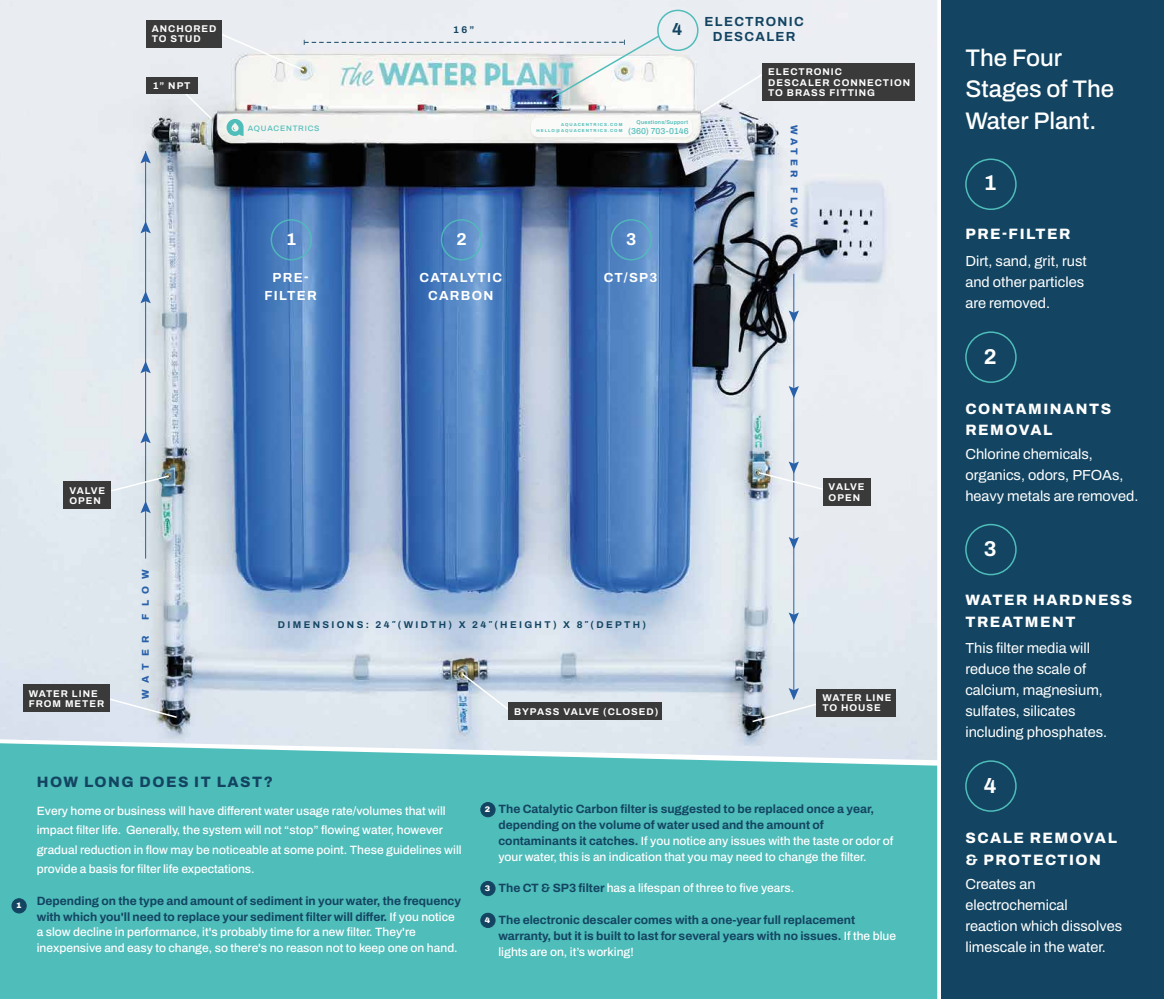
<style>
.page{position:relative;width:1164px;height:999px;background:#fff}
.page>*{position:absolute;margin:0;border:0;box-sizing:border-box;transform-origin:0 0}
.t1{font:500 24px/31.5px "Archivo";color:#fff}
.t2{font:700 21.45px "Archivo";color:#fff}
.t3{font:700 17.1px "Archivo";color:#fff}
.t4{font:700 17.1px "Archivo";color:#134562}
.t5{font:800 15px/21.3px "Archivo";letter-spacing:.1em;color:#fff}
.t6{font:800 15px "Archivo";letter-spacing:.1em;color:#134562}
.t7{font:14.55px/21px "Archivo";color:#fff}
.t8{font:700 13.2px/18.3px "Archivo";letter-spacing:.1em;color:#fff;text-align:center}
.t9{font:700 13.2px/15.3px "Archivo";letter-spacing:.1em;color:#134562;text-align:center}
.t10{font:500 12px/19.5px "Archivo";color:#fff}
.t11{font:700 12px/15.9px "Archivo";color:#134562}
.t12{font:700 9.75px/10.4px "Archivo";letter-spacing:.1em;color:#fff}
.t13{font:700 9.75px "Archivo";letter-spacing:.24em;color:#134562}
.t14{font:800 9.75px "Archivo";letter-spacing:.51em;color:#2860a9}
.t15{font:800 9.75px "Archivo";letter-spacing:.38em;color:#2860a9}
.t16{font:500 8.7px "Archivo";color:#4fbdba}
.t17{font:900 8.1px "Archivo";color:#fff}
.t18{font:500 7.95px "Archivo";letter-spacing:.1em;color:#4fbdba}
.t19{font:600 5.55px "Archivo";letter-spacing:.04em;color:#4fbdba}
.t20{font:700 4.35px/6.3px "Archivo";letter-spacing:.22em;color:#4fbdba;text-align:right}
.s1{font-weight:700;color:#134562}
.s2{font-weight:500;color:#fff}
</style>
<div class="page">
<div style="left:0;top:760px;width:937px;height:239px;background:#4fbdba"></div>
<div style="left:942px;top:0;width:222px;height:999px;background:#134562"></div>
<img style="left:0;top:0;width:937px;height:760px">
<svg style="left:227px;top:119px;width:17px;height:17px"></svg>
<img style="left:529px;top:116px;width:166px;height:24px">
<div style="left:531px;top:117px;width:161px;height:20px;background:#fafaf8;border-radius:8px"></div>
<div style="left:817px;top:689px;width:79px;height:27px;background:#3a3a3a"></div>
<svg style="left:105px;top:696px;width:73px;height:23px;background:#c0c7d1"></svg>
<div style="left:23px;top:684px;width:87px;height:28px;background:#3a3a3a"></div>
<div style="left:146px;top:20px;width:76px;height:27px;background:#3a3a3a"></div>
<svg style="left:180px;top:89px;width:33px;height:32px"></svg>
<div style="left:146px;top:77px;width:52px;height:17px;background:#3a3a3a"></div>
<svg style="left:460px;top:672px;width:51px;height:40px;background:#b9c7d5"></svg>
<div style="left:508px;top:703px;width:154px;height:17px;background:#3a3a3a"></div>
<hr style="left:145px;top:151px;width:1px;height:408px;background:#2860a9">
<svg style="left:140px;top:151px;width:11px;height:12px"></svg>
<svg style="left:140px;top:221px;width:11px;height:12px"></svg>
<svg style="left:140px;top:361px;width:11px;height:12px"></svg>
<svg style="left:140px;top:431px;width:11px;height:12px"></svg>
<svg style="left:140px;top:501px;width:11px;height:12px"></svg>
<svg style="left:140px;top:291px;width:11px;height:12px"></svg>
<hr style="left:793px;top:274px;width:1px;height:423px;background:#2860a9">
<svg style="left:751px;top:688px;width:73px;height:35px;background:#bcc5cf"></svg>
<svg style="left:789px;top:613px;width:10px;height:12px"></svg>
<svg style="left:789px;top:386px;width:10px;height:12px"></svg>
<svg style="left:789px;top:311px;width:10px;height:12px"></svg>
<svg style="left:789px;top:537px;width:10px;height:12px"></svg>
<svg style="left:757px;top:462px;width:68px;height:29px;background:#d2d8de"></svg>
<div style="left:823px;top:478px;width:47px;height:28px;background:#3a3a3a"></div>
<svg style="left:219px;top:32px;width:442px;height:68px"></svg>
<svg style="left:699px;top:71px;width:67px;height:44px;background:#e7eaef"></svg>
<div style="left:762px;top:63px;width:153px;height:38px;background:#3a3a3a"></div>
<svg style="left:103px;top:474px;width:68px;height:20px"></svg>
<div style="left:64px;top:482px;width:47px;height:27px;background:#3a3a3a"></div>
<div style="left:271px;top:219px;width:41px;height:42px;border:2px solid #4fbdba;border-radius:50%"></div>
<div style="left:441px;top:219px;width:41px;height:42px;border:2px solid #4fbdba;border-radius:50%"></div>
<div style="left:611px;top:219px;width:41px;height:42px;border:2px solid #4fbdba;border-radius:50%"></div>
<div style="left:965px;top:159px;width:52px;height:51px;border:2px solid #4fbdba;border-radius:50%"></div>
<div style="left:965px;top:331px;width:52px;height:52px;border:2px solid #4fbdba;border-radius:50%"></div>
<div style="left:965px;top:524px;width:52px;height:51px;border:2px solid #4fbdba;border-radius:50%"></div>
<div style="left:965px;top:760px;width:52px;height:52px;border:2px solid #4fbdba;border-radius:50%"></div>
<div style="left:657px;top:10px;width:42px;height:41px;border:2px solid #4fbdba;border-radius:50%"></div>
<div style="left:12px;top:899px;width:14px;height:14px;background:#134562;border-radius:50%"></div>
<div style="left:12px;top:899px;width:14px;height:14px;border:1px solid #134562;border-radius:50%"></div>
<div style="left:481px;top:803px;width:14px;height:14px;background:#134562;border-radius:50%"></div>
<div style="left:481px;top:802px;width:14px;height:15px;border:1px solid #134562;border-radius:50%"></div>
<div style="left:481px;top:881px;width:14px;height:15px;background:#134562;border-radius:50%"></div>
<div style="left:481px;top:881px;width:14px;height:15px;border:1px solid #134562;border-radius:50%"></div>
<div style="left:481px;top:913px;width:14px;height:14px;background:#134562;border-radius:50%"></div>
<div style="left:481px;top:913px;width:14px;height:15px;border:1px solid #134562;border-radius:50%"></div>
<p class="t12" style="left:152px;top:23px;width:66px">ANCHORED<br>TO STUD</p>
<p class="t12" style="left:153px;top:80px;width:39px">1” NPT</p>
<p class="t18" style="left:248px;top:123px;width:73px">AQUACENTRICS</p>
<p class="t13" style="left:453px;top:23px;width:23px">16”</p>
<h3 class="t4" style="left:672px;top:17px;width:12px">4</h3>
<p class="t19" style="left:637px;top:118px;width:53px">Questions/Support</p>
<p class="t16" style="left:628px;top:124px;width:62px">(360) 703-0146</p>
<p class="t20" style="left:537px;top:121px;width:87px">AQUACENTRICS.COM<br>HELLO@AQUACENTRICS.COM</p>
<h3 class="t3" style="left:286px;top:226px;width:12px">1</h3>
<h3 class="t3" style="left:456px;top:226px;width:12px">2</h3>
<h3 class="t3" style="left:626px;top:226px;width:12px">3</h3>
<p class="t8" style="left:264px;top:268px;width:54px">PRE-<br>FILTER</p>
<p class="t8" style="left:420px;top:268px;width:84px">CATALYTIC<br>CARBON</p>
<p class="t8" style="left:604px;top:268px;width:55px">CT/SP3</p>
<p class="t9" style="left:705px;top:13px;width:101px">ELECTRONIC<br>DESCALER</p>
<p class="t12" style="left:768px;top:67px;width:143px">ELECTRONIC<br>DESCALER CONNECTION<br>TO BRASS FITTING</p>
<p class="t15" style="left:801px;top:125px;width:105px;rotate:90deg">WATER FLOW</p>
<p class="t12" style="left:69px;top:485px;width:37px">VALVE<br>OPEN</p>
<p class="t12" style="left:29px;top:688px;width:77px">WATER LINE<br>FROM METER</p>
<p class="t14" style="left:138px;top:620px;width:52px;rotate:-90deg">FLOW</p>
<p class="t14" style="left:138px;top:699px;width:65px;rotate:-90deg">WATER</p>
<p class="t13" style="left:278px;top:617px;width:370px">DIMENSIONS: 24″(WIDTH) X 24″(HEIGHT) X 8″(DEPTH)</p>
<p class="t12" style="left:514px;top:706px;width:145px">BYPASS VALVE (CLOSED)</p>
<p class="t12" style="left:829px;top:482px;width:37px">VALVE<br>OPEN</p>
<p class="t12" style="left:822px;top:692px;width:71px">WATER LINE<br>TO HOUSE</p>
<p class="t17" style="left:16px;top:900px;width:7px">1</p>
<p class="t6" style="left:37px;top:771px;width:238px">HOW LONG DOES IT LAST?</p>
<p class="t10" style="left:37px;top:801px;width:426px">Every home or business will have different water usage rate/volumes that will impact filter life. Generally, the system will not “stop” flowing water, however gradual reduction in flow may be noticeable at some point. These guidelines will provide a basis for filter life expectations.</p>
<p class="t10" style="left:37px;top:893px;width:426px;line-height:15.9px"><span class="s1">Depending on the type and amount of sediment in your water, the frequency with which you'll need to replace your sediment filter will differ.</span> If you notice a slow decline in performance, it's probably time for a new filter. They're inexpensive and easy to change, so there's no reason not to keep one on hand.</p>
<p class="t17" style="left:485px;top:803px;width:7px">2</p>
<p class="t17" style="left:485px;top:882px;width:7px">3</p>
<p class="t17" style="left:485px;top:914px;width:7px">4</p>
<p class="t11" style="left:498px;top:801px;width:396px">The Catalytic Carbon filter is suggested to be replaced once a year, depending on the volume of water used and the amount of contaminants it catches. <span class="s2">If you notice any issues with the taste or odor of your water, this is an indication that you may need to change the filter.</span></p>
<p class="t10" style="left:498px;top:879px;width:297px"><span class="s1">The CT &amp; SP3 filter</span> has a lifespan of three to five years.</p>
<p class="t11" style="left:498px;top:912px;width:399px">The electronic descaler comes with a one-year full replacement warranty, but it is built to last for several years with no issues. <span class="s2">If the blue lights are on, it’s working!</span></p>
<h1 class="t1" style="left:965px;top:42px;width:150px">The Four<br>Stages of The<br>Water Plant.</h1>
<h2 class="t2" style="left:984px;top:167px;width:14px">1</h2>
<p class="t5" style="left:965px;top:224px;width:106px">PRE-FILTER</p>
<p class="t7" style="left:965px;top:250px;width:123px">Dirt, sand, grit, rust and other particles are removed.</p>
<h2 class="t2" style="left:984px;top:340px;width:14px">2</h2>
<p class="t5" style="left:965px;top:398px;width:147px">CONTAMINANTS<br>REMOVAL</p>
<p class="t7" style="left:965px;top:444px;width:174px">Chlorine chemicals, organics, odors, PFOAs, heavy metals are removed.</p>
<h2 class="t2" style="left:984px;top:533px;width:14px">3</h2>
<p class="t5" style="left:965px;top:590px;width:168px">WATER HARDNESS<br>TREATMENT</p>
<p class="t7" style="left:965px;top:637px;width:143px">This filter media will reduce the scale of calcium, magnesium, sulfates, silicates including phosphates.</p>
<h2 class="t2" style="left:984px;top:769px;width:14px">4</h2>
<p class="t5" style="left:965px;top:828px;width:153px">SCALE REMOVAL &amp; PROTECTION</p>
<p class="t7" style="left:965px;top:874px;width:158px">Creates an electrochemical reaction which dissolves limescale in the water.</p>
</div>
